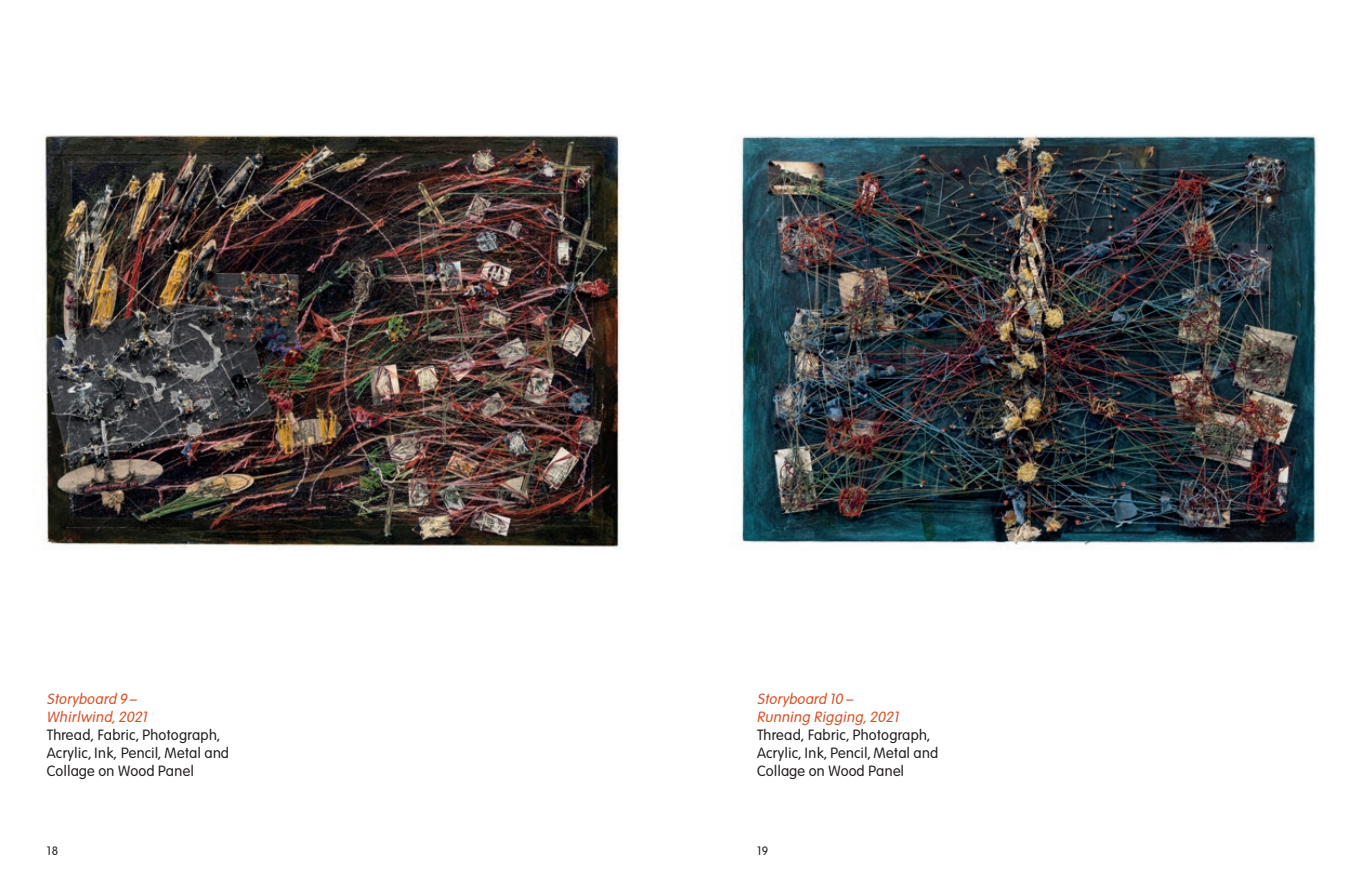
<style>
.page{position:relative;width:1361px;height:893px;background:#fff}
.page>*{position:absolute;margin:0;border:0;box-sizing:border-box;transform-origin:0 0}
.t1{font:300 14.7px/18px "VAG Rounded Std";letter-spacing:.025em;color:#231f20}
.t2{font:italic 300 14.7px/18px "VAG Rounded Std";color:#d85128}
.t3{font:300 12px "VAG Rounded Std";color:#231f20}
</style>
<div class="page">
<img style="left:43px;top:134px;width:1275px;height:416px">
<p class="t2" style="left:46px;top:691px;width:105px">Storyboard 9 –<br>Whirlwind,2021</p>
<p class="t1" style="left:47px;top:727px;width:184px">Thread, Fabric, Photograph,<br>Acrylic, Ink, Pencil, Metal and<br>Collage on Wood Panel</p>
<p class="t2" style="left:756px;top:691px;width:146px">Storyboard 10 –<br>Running Rigging,2021</p>
<p class="t1" style="left:757px;top:727px;width:183px">Thread, Fabric, Photograph,<br>Acrylic, Ink, Pencil, Metal and<br>Collage on Wood Panel</p>
<p class="t3" style="left:47px;top:844px;width:13px">18</p>
<p class="t3" style="left:757px;top:844px;width:13px">19</p>
</div>
